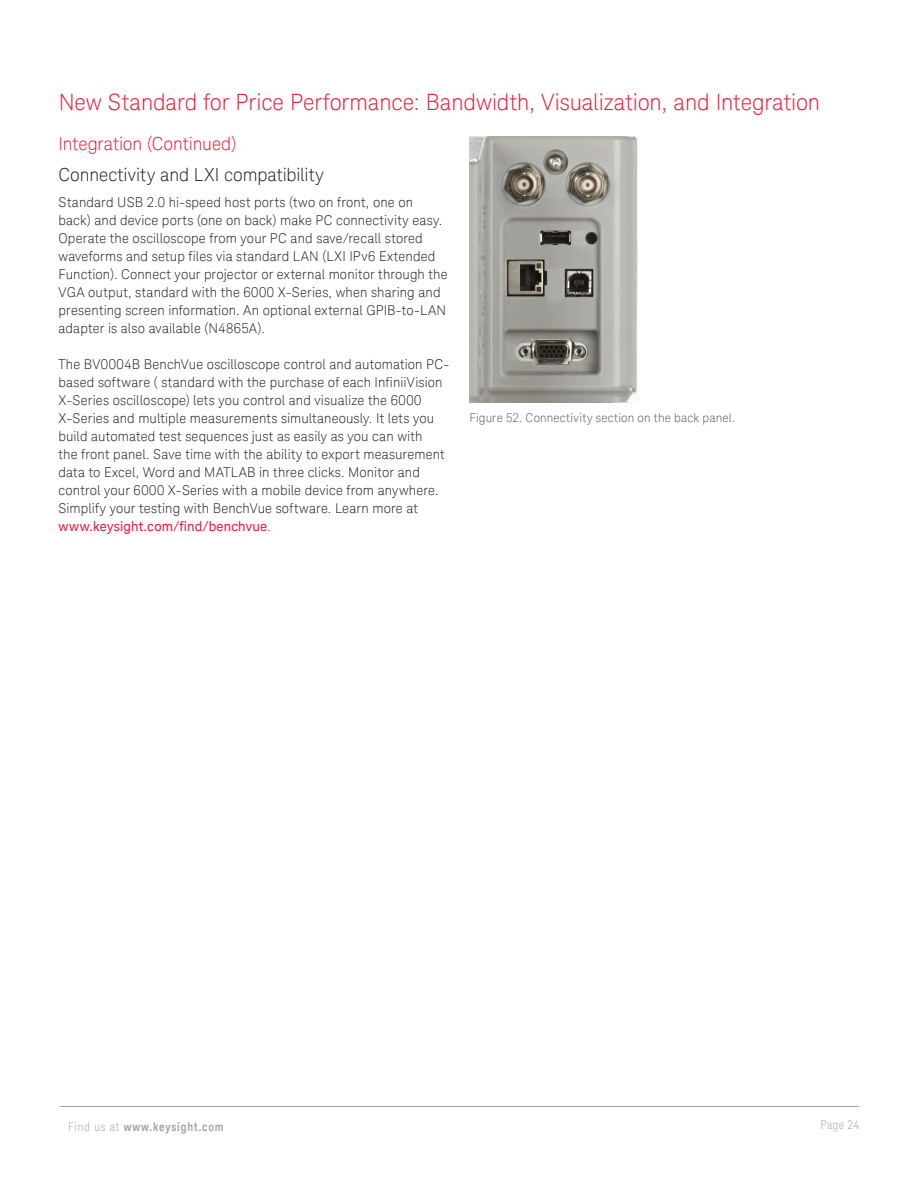
<style>
.page{position:relative;width:918px;height:1188px;background:#fff}
.page>*{position:absolute;margin:0;border:0;box-sizing:border-box;transform-origin:0 0}
.K_Heading_1{font:300 22.5px "Keysight Sans";letter-spacing:-.005em;color:#ed1a36}
.K_Heading_3{font:300 18px "Keysight Sans";color:#231f20}
.K_Heading_2{font:300 18px "Keysight Sans";letter-spacing:-.005em;color:#ed1a36}
.K_Body_Text{font:300 13.5px/18px "Keysight Sans";letter-spacing:.01em;color:#231f20}
.K_Diagrams_and_Figur{font:300 12px "Keysight Sans";letter-spacing:.015em;color:#57585a}
.t1{font:700 12px "Keysight Sans Condensed";letter-spacing:.07em;color:#a4a1a9}
.t2{font:300 condensed 12px "Keysight Sans";letter-spacing:.03em;color:#a4a1a9}
.s1{font-weight:400;color:#ed1a36}
.s2{color:#ed1a36}
.s3{font-family:"Keysight Sans";font-weight:300;font-stretch:condensed}
</style>
<div class="page">
<hr style="left:60px;top:1106px;width:799px;height:1px;background:#a4a1a9">
<img style="left:469px;top:136px;width:169px;height:267px">
<p class="K_Heading_1" style="left:59px;top:89px;width:763px">New Standard for Price Performance: Bandwidth, Visualization, and Integration</p>
<p class="K_Heading_2" style="left:59px;top:133px;width:179px">Integration (Continued)</p>
<p class="K_Heading_3" style="left:59px;top:164px;width:267px">Connectivity and LXI compatibility</p>
<p class="K_Body_Text" style="left:59px;top:193px;width:391px">Standard USB 2.0 hi-speed host ports (two on front, one on back) and device ports (one on back) make PC connectivity easy.<br>Operate the oscilloscope from your PC and save/recall stored waveforms and setup files via standard LAN (LXI IPv6 Extended Function). Connect your projector or external monitor through the VGA output, standard with the 6000 X-Series, when sharing and presenting screen information. An optional external GPIB-to-LAN adapter is also available (N4865A).</p>
<p class="K_Body_Text" style="left:59px;top:355px;width:392px">The BV0004B BenchVue oscilloscope control and automation PC&shy;based software ( standard with the purchase of each InfiniiVision X-Series oscilloscope) lets you control and visualize the 6000<br>X-Series and multiple measurements simultaneously. It lets you build automated test sequences just as easily as you can with<br>the front panel. Save time with the ability to export measurement data to Excel, Word and MATLAB in three clicks. Monitor and control your 6000 X-Series with a mobile device from anywhere.<br>Simplify your testing with BenchVue software. Learn more at <span class="s1">www.keysight.com/find/benchvue</span><span class="s2">.</span></p>
<p class="K_Diagrams_and_Figur" style="left:469px;top:410px;width:267px">Figure 52. Connectivity section on the back panel.</p>
<p class="t1" style="left:68px;top:1119px;width:157px"><span class="s3">Find us at</span> www.keysight.com</p>
<p class="t2" style="left:821px;top:1117px;width:40px">Page 24</p>
</div>
